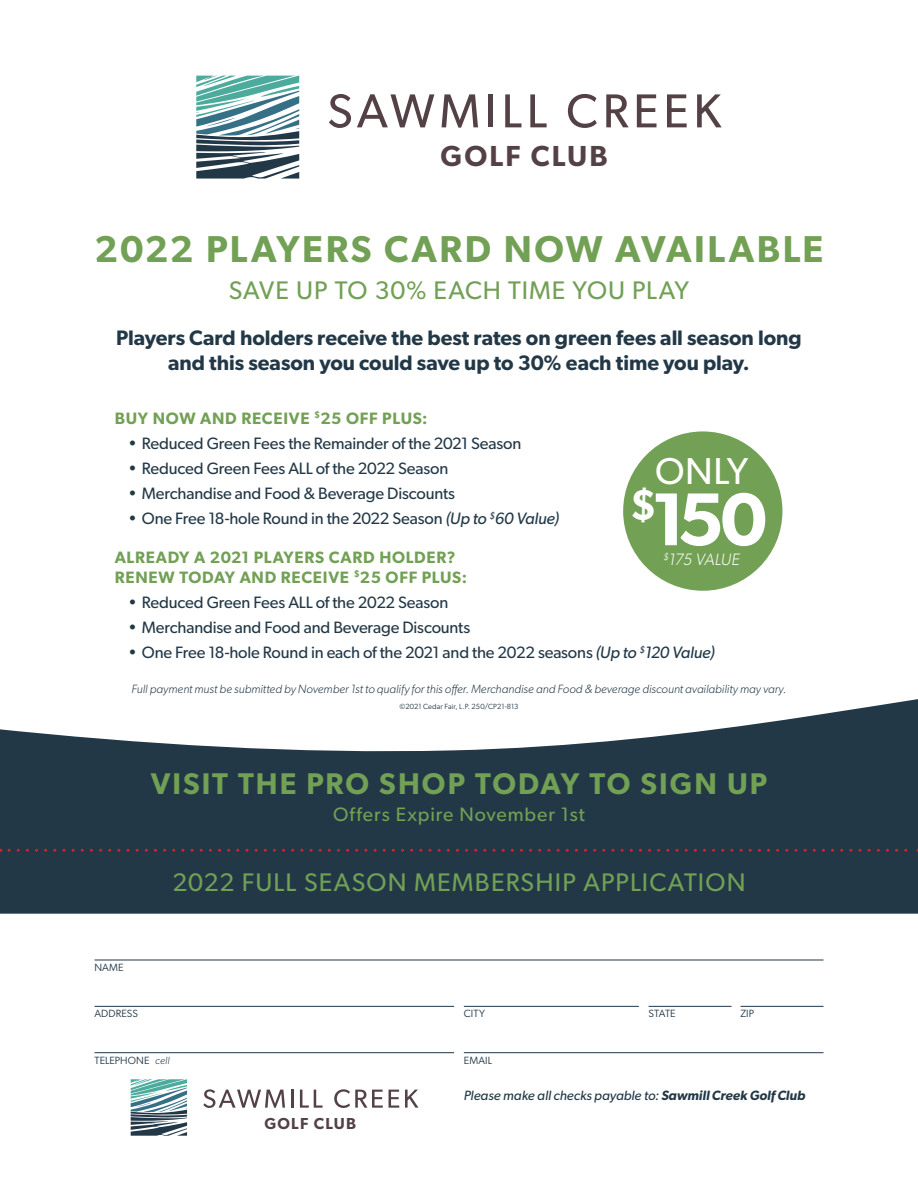
<style>
.page{position:relative;width:918px;height:1188px;background:#fff}
.page>*{position:absolute;margin:0;border:0;box-sizing:border-box;transform-origin:0 0}
.t1{font:600 75px "Gibson";color:#fff}
.t2{font:600 37.5px "Gibson";letter-spacing:.065em;color:#72a055}
.t3{font:37.5px "Gibson";color:#fff}
.t4{font:600 30px "Gibson";letter-spacing:.07em;color:#72a055}
.t5{font:600 29.1px "Gibson";letter-spacing:.075em;color:#544146}
.t6{font:25.5px "Gibson";letter-spacing:.04em;color:#72a055}
.t7{font:600 21px/25.2px "Gibson";color:#223847;text-align:center}
.t8{font:19.5px "Gibson";letter-spacing:.05em;color:#72a055}
.t9{font:16.5px "Gibson";letter-spacing:-.01em;color:#223847}
.t10{font:600 16.5px/19.8px "Gibson";letter-spacing:.04em;color:#72a055}
.t11{font:italic 300 16.5px "Gibson";letter-spacing:-.015em;color:#fff}
.t12{font:600 15.9px "Gibson";letter-spacing:.075em;color:#544146}
.t13{font:italic 13.5px "Gibson";letter-spacing:-.005em;color:#223847}
.t14{font:italic 300 12px "Gibson";color:#223847}
.t15{font:10.5px "Gibson";letter-spacing:.01em;color:#223847}
.t16{font:7.5px "Gibson";letter-spacing:.015em;color:#223847}
.s1{font-style:italic}
.s2{font-weight:300;font-style:italic}
.s3{font-weight:600}
</style>
<div class="page">
<svg style="left:0;top:699px;width:918px;height:48px"></svg>
<div style="left:0;top:747px;width:918px;height:167px;background:#223847"></div>
<div style="left:623px;top:431px;width:159px;height:160px;background:#72a055;border-radius:50%"></div>
<hr style="left:94px;top:960px;width:730px;height:1px;background:#223847">
<hr style="left:94px;top:1006px;width:360px;height:1px;background:#223847">
<hr style="left:94px;top:1052px;width:360px;height:1px;background:#223847">
<svg style="left:203px;top:1089px;width:82px;height:19px"></svg>
<svg style="left:291px;top:1090px;width:2px;height:18px"></svg>
<svg style="left:300px;top:1090px;width:23px;height:18px"></svg>
<svg style="left:334px;top:1089px;width:49px;height:19px"></svg>
<svg style="left:389px;top:1090px;width:10px;height:18px"></svg>
<svg style="left:405px;top:1090px;width:13px;height:18px"></svg>
<svg style="left:131px;top:1079px;width:56px;height:57px"></svg>
<hr style="left:464px;top:1006px;width:175px;height:1px;background:#223847">
<hr style="left:649px;top:1006px;width:83px;height:1px;background:#223847">
<hr style="left:741px;top:1006px;width:82px;height:1px;background:#223847">
<hr style="left:464px;top:1052px;width:359px;height:1px;background:#223847">
<svg style="left:9px;top:849px;width:909px;height:3px;background:#4b323f"></svg>
<svg style="left:329px;top:94px;width:22px;height:34px"></svg>
<svg style="left:357px;top:94px;width:77px;height:33px"></svg>
<svg style="left:442px;top:94px;width:36px;height:34px"></svg>
<hr style="left:489px;top:94px;width:4px;height:33px;background:#544146">
<svg style="left:505px;top:94px;width:16px;height:33px"></svg>
<svg style="left:530px;top:94px;width:17px;height:33px"></svg>
<svg style="left:568px;top:94px;width:29px;height:34px"></svg>
<svg style="left:606px;top:94px;width:23px;height:33px"></svg>
<svg style="left:637px;top:94px;width:20px;height:33px"></svg>
<svg style="left:667px;top:94px;width:20px;height:33px"></svg>
<svg style="left:697px;top:94px;width:25px;height:33px"></svg>
<svg style="left:196px;top:76px;width:103px;height:103px"></svg>
<p class="t5" style="left:441px;top:139px;width:169px">GOLF CLUB</p>
<p class="t2" style="left:95px;top:227px;width:730px">2022 PLAYERS CARD NOW AVAILABLE</p>
<p class="t6" style="left:229px;top:275px;width:462px">SAVE UP TO 30% EACH TIME YOU PLAY</p>
<p class="t7" style="left:116px;top:325px;width:687px">Players Card holders receive the best rates on green fees all season long and this season you could save up to 30% each time you play.</p>
<p class="t10" style="left:115px;top:408px;width:314px">BUY NOW AND RECEIVE <sup>$</sup>25 OFF PLUS:</p>
<p class="t9" style="left:128px;top:433px;width:395px">• Reduced Green Fees the Remainder of the 2021 Season</p>
<p class="t9" style="left:128px;top:458px;width:322px">• Reduced Green Fees ALL of the 2022 Season</p>
<p class="t9" style="left:128px;top:484px;width:328px">• Merchandise and Food &amp; Beverage Discounts</p>
<p class="t9" style="left:128px;top:509px;width:432px">• One Free 18-hole Round in the 2022 Season <span class="s1">(Up to</span> <sup>$</sup><span class="s1">60 Value)</span></p>
<p class="t10" style="left:115px;top:547px;width:354px">ALREADY A 2021 PLAYERS CARD HOLDER?<br>RENEW TODAY AND RECEIVE <sup>$</sup>25 OFF PLUS:</p>
<p class="t9" style="left:128px;top:592px;width:322px">• Reduced Green Fees ALL of the 2022 Season</p>
<p class="t9" style="left:128px;top:618px;width:344px">• Merchandise and Food and Beverage Discounts</p>
<p class="t9" style="left:128px;top:643px;width:588px">• One Free 18-hole Round in each of the 2021 and the 2022 seasons <span class="s1">(Up to</span> <sup>$</sup><span class="s1">120 Value)</span></p>
<p class="t14" style="left:132px;top:682px;width:656px">Full payment must be submitted by November 1st to qualify for this offer. Merchandise and Food &amp; beverage discount availability may vary.</p>
<p class="t16" style="left:400px;top:702px;width:120px">©2021 Cedar Fair, L.P. 250/CP21-813</p>
<p class="t3" style="left:655px;top:448px;width:95px">ONLY</p>
<p class="t1" style="left:629px;top:475px;width:139px"><sup>$</sup>150</p>
<p class="t11" style="left:663px;top:549px;width:78px"><sup>$</sup>175 VALUE</p>
<p class="t4" style="left:151px;top:766px;width:618px">VISIT THE PRO SHOP TODAY TO SIGN UP</p>
<p class="t8" style="left:333px;top:802px;width:253px">Offers Expire November 1st</p>
<p class="t6" style="left:172px;top:867px;width:575px">2022 FULL SEASON MEMBERSHIP APPLICATION</p>
<p class="t15" style="left:94px;top:961px;width:31px">NAME</p>
<p class="t15" style="left:94px;top:1007px;width:45px">ADDRESS</p>
<p class="t15" style="left:94px;top:1054px;width:77px">TELEPHONE <span class="s2">cell</span></p>
<p class="t12" style="left:265px;top:1114px;width:93px">GOLF CLUB</p>
<p class="t15" style="left:464px;top:1007px;width:23px">CITY</p>
<p class="t15" style="left:649px;top:1007px;width:29px">STATE</p>
<p class="t15" style="left:741px;top:1007px;width:15px">ZIP</p>
<p class="t15" style="left:464px;top:1054px;width:30px">EMAIL</p>
<p class="t13" style="left:464px;top:1087px;width:343px">Please make all checks payable to: <span class="s3">Sawmill Creek Golf Club</span></p>
</div>
